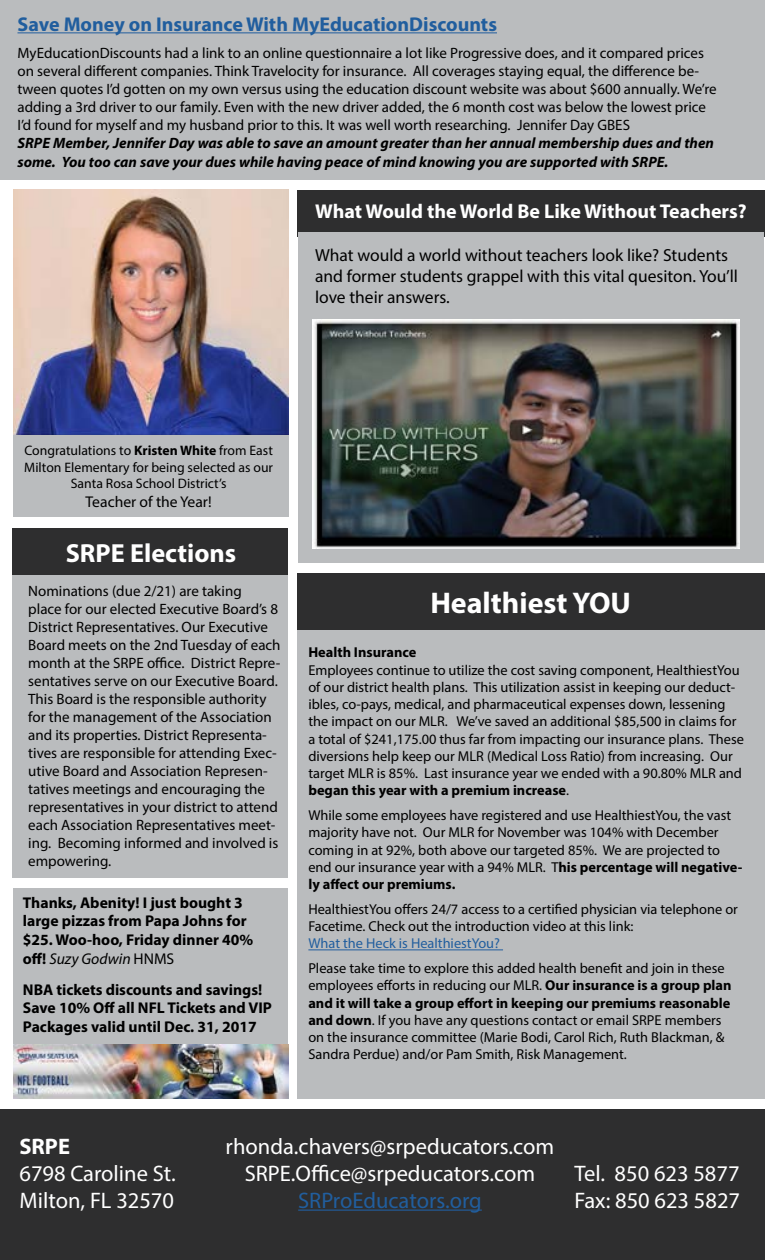
<style>
.page{position:relative;width:765px;height:1260px;background:#fff}
.page>*{position:absolute;margin:0;border:0;box-sizing:border-box;transform-origin:0 0}
.t1{font:700 30px "Myriad Pro";color:#fff}
.t2{font:700 26.25px "Myriad Pro";color:#fff}
.t3{font:22.5px/27px "Myriad Pro";color:#fff}
.t4{font:22.5px "Myriad Pro";color:#215e9e}
.t5{font:700 22.5px "Myriad Pro";color:#fff}
.t6{font:700 20px "Myriad Hebrew";color:#215e9e}
.t7{font:700 20px "Myriad Pro";color:#fff}
.t8{font:17.5px/21px "Myriad Pro";color:#000}
.t9{font:700 15.62px/18.8px "Myriad Pro";color:#000}
.t10{font:15.62px "Myriad Pro";color:#000}
.t11{font:15px/18px "Myriad Pro";color:#000}
.t12{font:italic 700 15px/19.5px "Myriad Hebrew";color:#000}
.t13{font:14.38px/17.2px "Myriad Pro";color:#000}
.t14{font:14.38px "Myriad Pro";color:#215e9e}
.t15{font:700 14.38px "Myriad Pro";color:#000}
.t16{font:13.75px/16.5px "Myriad Pro";color:#000;text-align:center}
.s1{font-weight:700}
.s2{font-weight:400;font-style:italic}
.s3{font-weight:400}
</style>
<div class="page">
<div style="left:12px;top:529px;width:276px;height:349px;background:#babcbe"></div>
<div style="left:0;top:0;width:765px;height:180px;background:#babcbe"></div>
<div style="left:0;top:1109px;width:765px;height:151px;background:#2e2e2f"></div>
<hr style="left:298px;top:1210px;width:184px;height:1px;background:#215e9e">
<div style="left:298px;top:190px;width:467px;height:46px;background:#2e2e2f"></div>
<div style="left:12px;top:529px;width:276px;height:46px;background:#2e2e2f"></div>
<div style="left:298px;top:624px;width:467px;height:474px;background:#babcbe"></div>
<hr style="left:308px;top:950px;width:195px;height:1px;background:#215e9e">
<hr style="left:18px;top:32px;width:479px;height:1px;background:#215e9e">
<div style="left:298px;top:573px;width:467px;height:57px;background:#2e2e2f"></div>
<div style="left:13px;top:888px;width:275px;height:210px;background:#babcbe"></div>
<div style="left:298px;top:233px;width:466px;height:330px;background:#babcbe"></div>
<div style="left:13px;top:191px;width:275px;height:325px;background:#babcbe"></div>
<img style="left:13px;top:190px;width:275px;height:245px">
<img style="left:312px;top:320px;width:427px;height:229px">
<img style="left:13px;top:1044px;width:276px;height:54px">
<h3 class="t6" style="left:18px;top:13px;width:481px">Save Money on Insurance With MyEducationDiscounts</h3>
<p class="t11" style="left:18px;top:44px;width:701px">MyEducationDiscounts had a link to an online questionnaire a lot like Progressive does, and it compared prices on several different companies. Think Travelocity for insurance. All coverages staying equal, the difference be&shy;tween quotes I’d gotten on my own versus using the education discount website was about $600 annually. We’re adding a 3rd driver to our family. Even with the new driver added, the 6 month cost was below the lowest price I’d found for myself and my husband prior to this. It was well worth researching. Jennifer Day GBES</p>
<p class="t12" style="left:18px;top:134px;width:698px">SRPE Member, Jennifer Day was able to save an amount greater than her annual membership dues and then some. You too can save your dues while having peace of mind knowing you are supported with SRPE.</p>
<h3 class="t7" style="left:315px;top:198px;width:433px">What Would the World Be Like Without Teachers?</h3>
<p class="t8" style="left:315px;top:244px;width:424px">What would a world without teachers look like? Students and former students grappel with this vital quesiton. You’ll love their answers.</p>
<p class="t16" style="left:24px;top:442px;width:250px">Congratulations to <span class="s1">Kristen White</span> from East<br>Milton Elementary for being selected as our<br>Santa Rosa School District’s</p>
<p class="t10" style="left:86px;top:492px;width:127px">Teacher of the Year!</p>
<h2 class="t2" style="left:66px;top:536px;width:172px">SRPE Elections</h2>
<p class="t11" style="left:28px;top:582px;width:254px">Nominations (due 2/21) are taking<br>place for our elected Executive Board’s 8<br>District Representatives. Our Executive Board meets on the 2nd Tuesday of each month at the SRPE office. District Repre&shy;sentatives serve on our Executive Board.<br>This Board is the responsible authority for the management of the Association and its properties. District Representa&shy;tives are responsible for attending Exec&shy;utive Board and Association Represen&shy;tatives meetings and encouraging the representatives in your district to attend each Association Representatives meet&shy;ing. Becoming informed and involved is empowering.</p>
<p class="t9" style="left:23px;top:892px;width:232px">Thanks, Abenity! I just bought 3 large pizzas from Papa Johns for $25. Woo-hoo, Friday dinner 40% off! <span class="s2">Suzy Godwin</span> <span class="s3">HNMS</span></p>
<p class="t9" style="left:23px;top:979px;width:251px">NBA tickets discounts and savings!<br>Save 10% Off all NFL Tickets and VIP<br>Packages valid until Dec. 31, 2017</p>
<h1 class="t1" style="left:430px;top:583px;width:202px">Healthiest YOU</h1>
<p class="t15" style="left:308px;top:643px;width:110px">Health Insurance</p>
<p class="t13" style="left:308px;top:661px;width:437px">Employees continue to utilize the cost saving component, HealthiestYou of our district health plans. This utilization assist in keeping our deduct&shy;ibles, co-pays, medical, and pharmaceutical expenses down, lessening the impact on our MLR. We’ve saved an additional $85,500 in claims for a total of $241,175.00 thus far from impacting our insurance plans. These diversions help keep our MLR (Medical Loss Ratio) from increasing. Our target MLR is 85%. Last insurance year we ended with a 90.80% MLR and <span class="s1">began this year with a premium increase</span>.</p>
<p class="t13" style="left:308px;top:807px;width:436px">While some employees have registered and use HealthiestYou, the vast majority have not. Our MLR for November was 104% with December coming in at 92%, both above our targeted 85%. We are projected to end our insurance year with a 94% MLR. T<span class="s1">his percentage will negative&shy;ly affect our premiums.</span></p>
<p class="t13" style="left:308px;top:900px;width:431px">HealthiestYou offers 24/7 access to a certified physician via telephone or<br>Facetime. Check out the introduction video at this link:</p>
<p class="t14" style="left:308px;top:935px;width:193px">What the Heck is HealthiestYou?</p>
<p class="t13" style="left:308px;top:960px;width:425px">Please take time to explore this added health benefit and join in these employees efforts in reducing our MLR. <span class="s1">Our insurance is a group plan and it will take a group effort in keeping our premiums reasonable and down</span>. If you have any questions contact or email SRPE members on the insurance committee (Marie Bodi, Carol Rich, Ruth Blackman, &amp; Sandra Perdue) and/or Pam Smith, Risk Management.</p>
<h3 class="t5" style="left:20px;top:1132px;width:52px">SRPE</h3>
<h3 class="t3" style="left:20px;top:1159px;width:158px">6798 Caroline St.<br>Milton, FL 32570</h3>
<h3 class="t3" style="left:226px;top:1132px;width:330px;text-align:center">rhonda.chavers@srpeducators.com<br>SRPE.Office@srpeducators.com</h3>
<h3 class="t4" style="left:298px;top:1186px;width:185px">SRProEducators.org</h3>
<h3 class="t3" style="left:575px;top:1159px;width:167px">Tel. 850 623 5877<br>Fax: 850 623 5827</h3>
</div>
